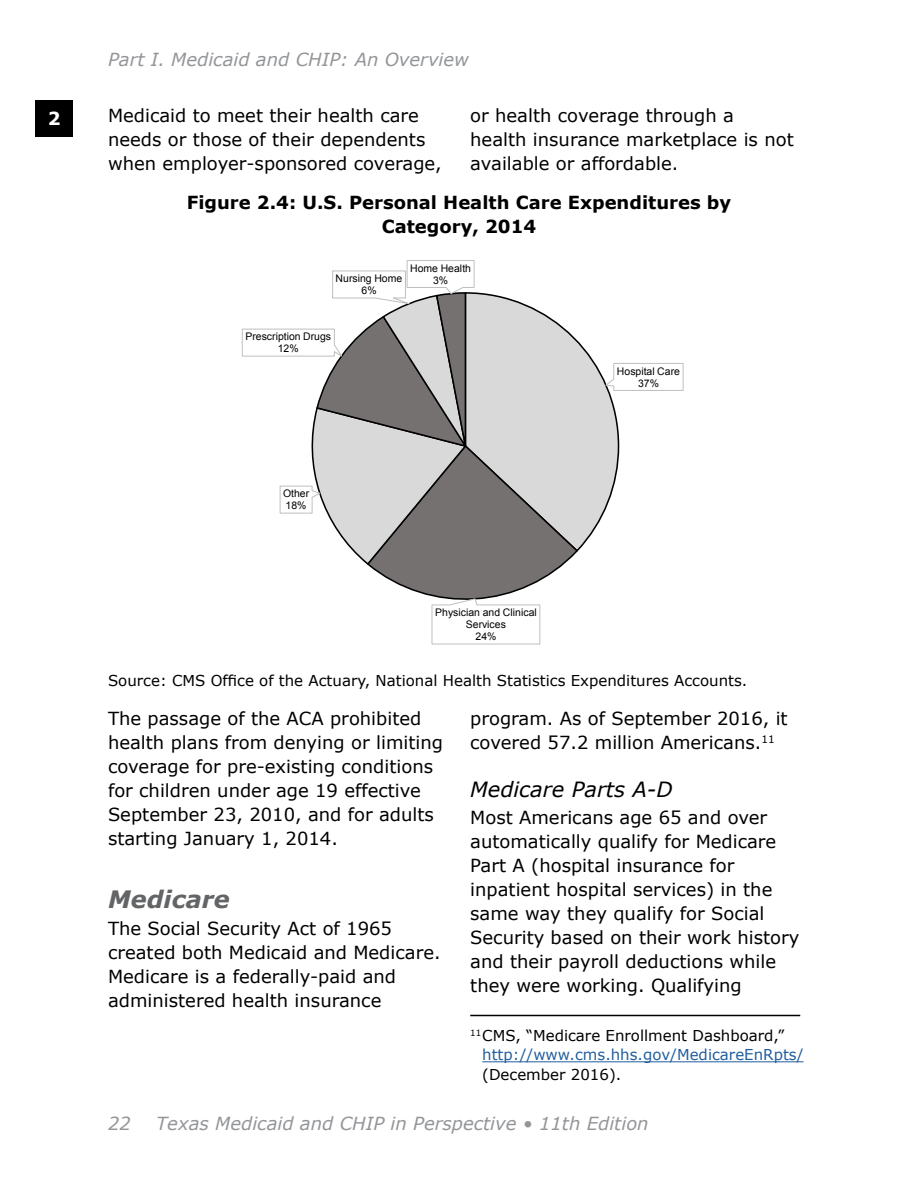
<style>
.page{position:relative;width:918px;height:1188px;background:#fff}
.page>*{position:absolute;margin:0;border:0;box-sizing:border-box;transform-origin:0 0}
.t1{font:italic 700 24px "Verdana";color:#636466}
.t2{font:italic 21px "Verdana";color:#000}
.t3{font:18px/24px "Verdana";color:#000}
.t4{font:italic 18px "Verdana";color:#939598}
.t5{font:700 18px/24px "Verdana";color:#000;text-align:center}
.t6{font:700 18px "Verdana";color:#fff}
.t7{font:15px "Verdana";color:#000}
.t8{font:15px/19.5px "Verdana";color:#215e9e}
.t9{font:10.5px/12px "Arial";color:#000;text-align:center}
.s1{color:#000}
</style>
<div class="page">
<div style="left:36px;top:100px;width:37px;height:36px;background:#000"></div>
<svg style="left:242px;top:260px;width:442px;height:385px"></svg>
<hr style="left:470px;top:1015px;width:330px;height:1px;background:#000">
<hr style="left:482px;top:1061px;width:322px;height:1px;background:#215e9e">
<p class="t4" style="left:108px;top:47px;width:363px">Part I. Medicaid and CHIP: An Overview</p>
<p class="t6" style="left:48px;top:106px;width:14px">2</p>
<p class="t3" style="left:108px;top:103px;width:335px">Medicaid to meet their health care needs or those of their dependents when employer-sponsored coverage,</p>
<p class="t3" style="left:470px;top:103px;width:325px">or health coverage through a health insurance marketplace is not available or affordable.</p>
<p class="t5" style="left:187px;top:190px;width:546px">Figure 2.4: U.S. Personal Health Care Expenditures by<br>Category, 2014</p>
<p class="t9" style="left:336px;top:273px;width:68px">Nursing Home<br>6%</p>
<p class="t9" style="left:410px;top:262px;width:62px">Home Health<br>3%</p>
<p class="t9" style="left:246px;top:331px;width:87px">Prescription Drugs<br>12%</p>
<p class="t9" style="left:283px;top:488px;width:28px;text-align:left">Other<br>18%</p>
<p class="t9" style="left:435px;top:607px;width:103px">Physician and Clinical<br>Services<br>24%</p>
<p class="t9" style="left:617px;top:365px;width:65px">Hospital Care<br>37%</p>
<p class="t7" style="left:108px;top:670px;width:641px">Source: CMS Office of the Actuary, National Health Statistics Expenditures Accounts.</p>
<p class="t3" style="left:108px;top:706px;width:337px">The passage of the ACA prohibited health plans from denying or limiting coverage for pre-existing conditions for children under age 19 effective September 23, 2010, and for adults starting January 1, 2014.</p>
<p class="t3" style="left:470px;top:706px;width:319px">program. As of September 2016, it covered 57.2 million Americans.<sup>11</sup></p>
<p class="t2" style="left:470px;top:775px;width:204px">Medicare Parts A-D</p>
<p class="t3" style="left:470px;top:805px;width:331px">Most Americans age 65 and over automatically qualify for Medicare Part A (hospital insurance for inpatient hospital services) in the same way they qualify for Social Security based on their work history and their payroll deductions while they were working. Qualifying</p>
<p class="t8" style="left:482px;top:1026px;width:323px;text-indent:-12px"><sup>11</sup><span class="s1">CMS, “Medicare Enrollment Dashboard,” </span>http://www.cms.hhs.gov/MedicareEnRpts/</p>
<p class="t7" style="left:482px;top:1064px;width:141px">(December 2016).</p>
<h1 class="t1" style="left:108px;top:882px;width:123px">Medicare</h1>
<p class="t3" style="left:108px;top:916px;width:334px">The Social Security Act of 1965 created both Medicaid and Medicare.<br>Medicare is a federally-paid and administered health insurance</p>
<p class="t4" style="left:108px;top:1111px;width:24px">22</p>
<p class="t4" style="left:156px;top:1111px;width:494px">Texas Medicaid and CHIP in Perspective • 11th Edition</p>
</div>
